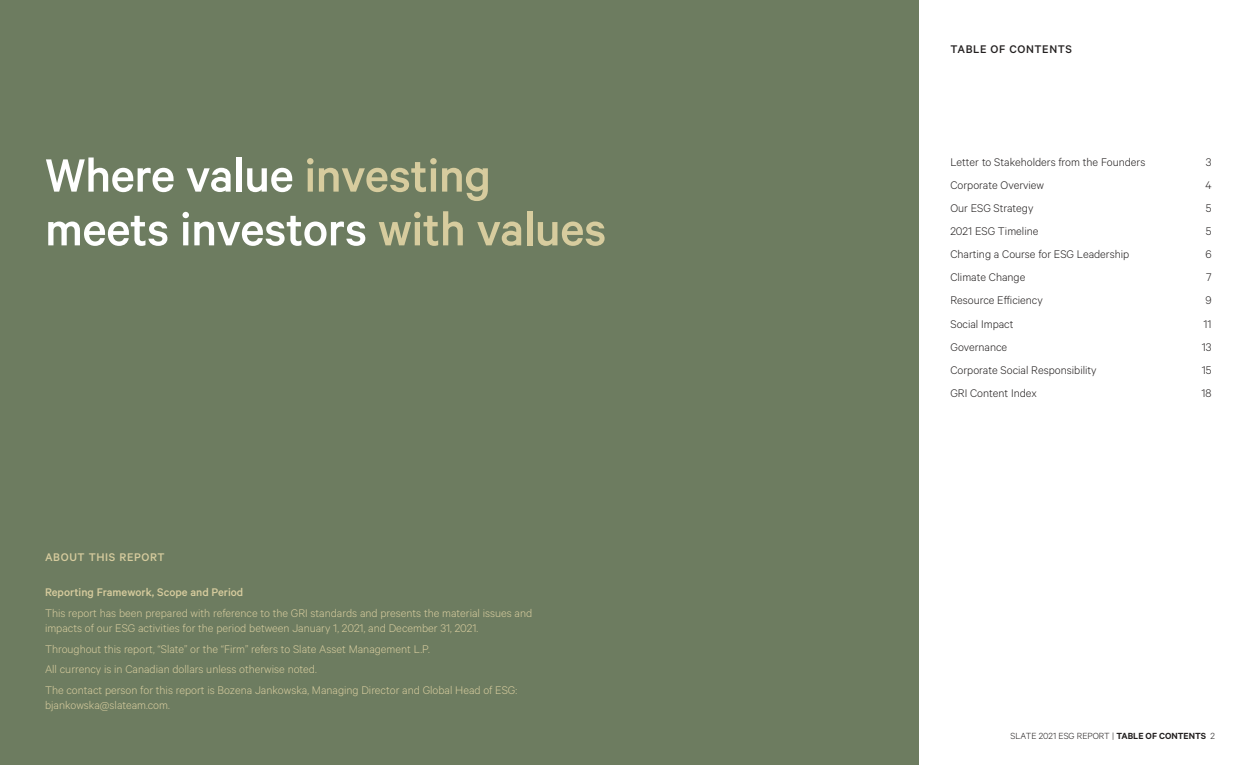
<style>
.page{position:relative;width:1260px;height:765px;background:#fff}
.page>*{position:absolute;margin:0;border:0;box-sizing:border-box;transform-origin:0 0}
.t1{font:500 52.5px/53.8px "Calibre";letter-spacing:-.01em;color:#fff}
.t2{font:300 12.5px/20.6px "Calibre";color:#d7cc9e}
.t3{font:300 12.5px "Calibre";color:#221f1f}
.t4{font:500 12.5px "Calibre";color:#d7cc9e}
.t5{font:500 12.5px "Calibre";letter-spacing:.05em;color:#221f1f}
.t6{font:500 12.5px "Calibre";letter-spacing:.05em;color:#d7cc9e}
.t7{font:300 10px "Calibre";color:#221f1f}
.s1{color:#d7cc9e}
.s2{font-weight:600}
</style>
<div class="page">
<div style="left:0;top:0;width:919px;height:765px;background:#6d7c60"></div>
<h1 class="t1" style="left:45px;top:152px;width:563px">Where value <span class="s1">investing </span>meets investors <span class="s1">with values</span></h1>
<p class="t6" style="left:45px;top:552px;width:121px">ABOUT THIS REPORT</p>
<p class="t4" style="left:45px;top:588px;width:200px">Reporting Framework, Scope and Period</p>
<p class="t2" style="left:45px;top:606px;width:489px;line-height:15px">This report has been prepared with reference to the GRI standards and presents the material issues and impacts of our ESG activities for the period between January 1, 2021, and December 31, 2021.</p>
<p class="t2" style="left:45px;top:639px;width:474px">Throughout this report, “Slate” or the “Firm” refers to Slate Asset Management L.P.<br>All currency is in Canadian dollars unless otherwise noted.<br>The contact person for this report is Bozena Jankowska, Managing Director and Global Head of ESG:</p>
<p class="t2" style="left:45px;top:695px;width:126px">bjankowska@slateam.com.</p>
<p class="t5" style="left:950px;top:45px;width:123px">TABLE OF CONTENTS</p>
<p class="t3" style="left:950px;top:157px;width:196px">Letter to Stakeholders from the Founders</p>
<p class="t3" style="left:1206px;top:157px;width:7px">3</p>
<p class="t3" style="left:950px;top:180px;width:95px">Corporate Overview</p>
<p class="t3" style="left:1205px;top:180px;width:8px">4</p>
<p class="t3" style="left:950px;top:203px;width:85px">Our ESG Strategy</p>
<p class="t3" style="left:1206px;top:203px;width:7px">5</p>
<p class="t3" style="left:950px;top:226px;width:90px">2021 ESG Timeline</p>
<p class="t3" style="left:1206px;top:226px;width:7px">5</p>
<p class="t3" style="left:950px;top:250px;width:180px">Charting a Course for ESG Leadership</p>
<p class="t3" style="left:1205px;top:250px;width:8px">6</p>
<p class="t3" style="left:950px;top:273px;width:76px">Climate Change</p>
<p class="t3" style="left:1206px;top:273px;width:7px">7</p>
<p class="t3" style="left:950px;top:296px;width:94px">Resource Efficiency</p>
<p class="t3" style="left:1205px;top:296px;width:8px">9</p>
<p class="t3" style="left:950px;top:319px;width:65px">Social Impact</p>
<p class="t3" style="left:1203px;top:319px;width:10px">11</p>
<p class="t3" style="left:950px;top:342px;width:58px">Governance</p>
<p class="t3" style="left:1202px;top:342px;width:11px">13</p>
<p class="t3" style="left:950px;top:365px;width:148px">Corporate Social Responsibility</p>
<p class="t3" style="left:1202px;top:365px;width:11px">15</p>
<p class="t3" style="left:950px;top:388px;width:88px">GRI Content Index</p>
<p class="t3" style="left:1202px;top:388px;width:12px">18</p>
<p class="t7" style="left:1011px;top:732px;width:206px">SLATE 2021 ESG REPORT | <span class="s2">TABLE OF CONTENTS</span> 2</p>
</div>
